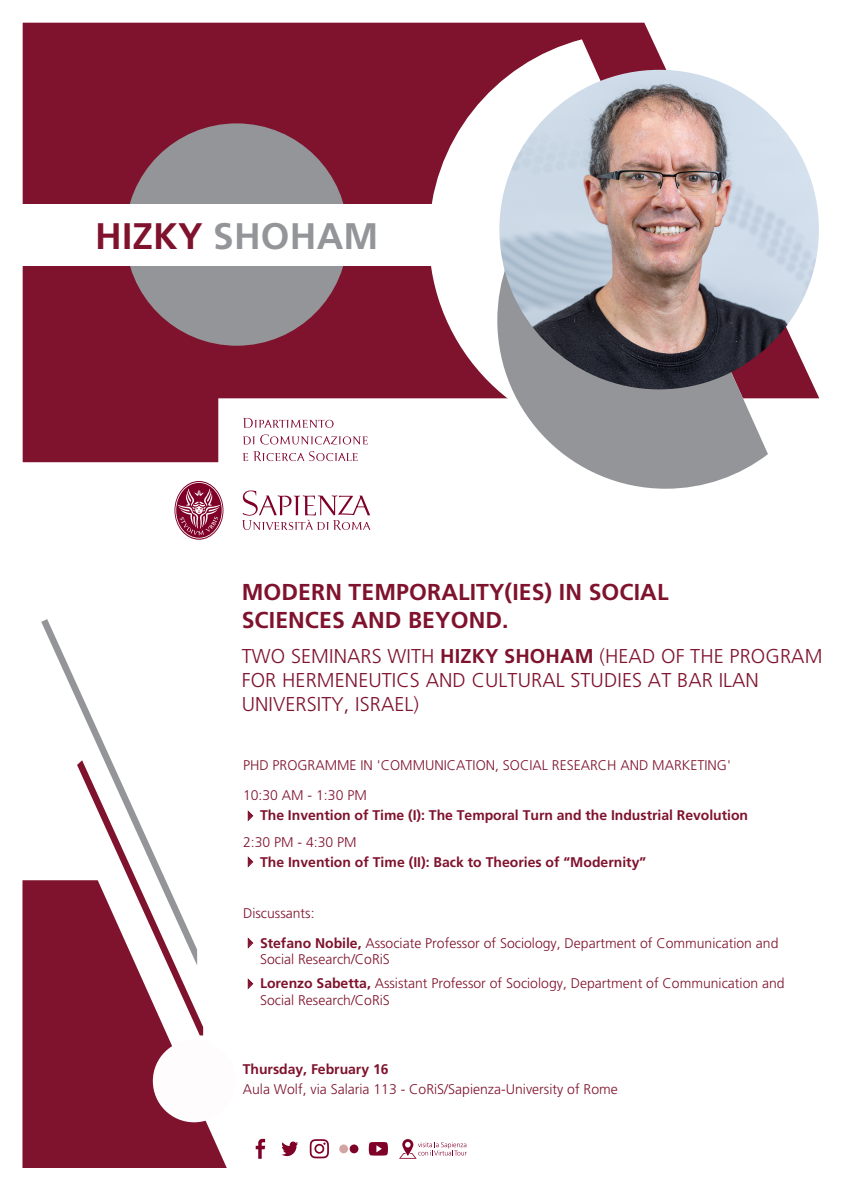
<style>
.page{position:relative;width:842px;height:1191px;background:#fff}
.page>*{position:absolute;margin:0;border:0;box-sizing:border-box;transform-origin:0 0}
.t1{font:700 36.9px "Frutiger LT Std";letter-spacing:.005em;color:#939598}
.t2{font:700 23px/27.6px "Frutiger LT Std";letter-spacing:.005em;color:#7f122c}
.t3{font:300 20px/24px "Frutiger LT Std";letter-spacing:.005em;color:#7f122c}
.t4{font:300 14px "Frutiger LT Std";color:#7f122c}
.t5{font:700 14px "Frutiger LT Std";color:#7f122c}
.s1{color:#7f122c}
.s2{font-weight:700}
</style>
<div class="page">
<svg style="left:256px;top:1138px;width:9px;height:20px"></svg>
<svg style="left:281px;top:1141px;width:17px;height:15px"></svg>
<svg style="left:369px;top:1142px;width:19px;height:13px"></svg>
<div style="left:339px;top:1144px;width:9px;height:9px;background:#d2a4a2;border-radius:50%"></div>
<div style="left:350px;top:1144px;width:8px;height:9px;background:#7f0128;border-radius:50%"></div>
<svg style="left:310px;top:1139px;width:19px;height:19px"></svg>
<svg style="left:399px;top:1139px;width:68px;height:19px"></svg>
<svg style="left:23px;top:23px;width:796px;height:439px;fill:#7f122c"></svg>
<svg style="left:247px;top:810px;width:7px;height:12px"></svg>
<svg style="left:247px;top:937px;width:7px;height:12px"></svg>
<svg style="left:247px;top:978px;width:7px;height:12px"></svg>
<svg style="left:247px;top:856px;width:7px;height:12px"></svg>
<svg style="left:22px;top:880px;width:205px;height:288px;fill:#7f122c"></svg>
<svg style="left:77px;top:880px;width:126px;height:155px"></svg>
<svg style="left:41px;top:619px;width:156px;height:346px"></svg>
<svg style="left:429px;top:39px;width:318px;height:403px"></svg>
<div style="left:125px;top:123px;width:223px;height:223px;background:#939598;border-radius:50%"></div>
<div style="left:153px;top:1039px;width:82px;height:83px;background:#fefcfd;border-radius:50%"></div>
<svg style="left:175px;top:482px;width:48px;height:56px"></svg>
<svg style="left:242px;top:490px;width:128px;height:40px"></svg>
<svg style="left:243px;top:418px;width:91px;height:10px"></svg>
<svg style="left:243px;top:434px;width:125px;height:11px"></svg>
<svg style="left:243px;top:451px;width:115px;height:10px"></svg>
<div style="left:2px;top:204px;width:486px;height:62px;background:#fff"></div>
<svg style="left:497px;top:155px;width:271px;height:334px;fill:#939598"></svg>
<img style="left:499px;top:70px;width:320px;height:319px;border-radius:160px">
<h1 class="t1" style="left:95px;top:215px;width:285px"><span class="s1">HIZKY</span> SHOHAM</h1>
<h2 class="t2" style="left:242px;top:578px;width:428px">MODERN TEMPORALITY(IES) IN SOCIAL<br>SCIENCES AND BEYOND.</h2>
<h3 class="t3" style="left:242px;top:644px;width:582px">TWO SEMINARS WITH <span class="s2">HIZKY SHOHAM</span> (HEAD OF THE PROGRAM<br>FOR HERMENEUTICS AND CULTURAL STUDIES AT BAR ILAN<br>UNIVERSITY, ISRAEL)</h3>
<p class="t4" style="left:243px;top:757px;width:489px">PHD PROGRAMME IN 'COMMUNICATION, SOCIAL RESEARCH AND MARKETING'</p>
<p class="t4" style="left:243px;top:787px;width:125px">10:30 AM - 1:30 PM</p>
<p class="t5" style="left:243px;top:807px;width:507px">✔ The Invention of Time (I): The Temporal Turn and the Industrial Revolution</p>
<p class="t4" style="left:243px;top:833px;width:115px">2:30 PM - 4:30 PM</p>
<p class="t5" style="left:243px;top:854px;width:405px">✔ The Invention of Time (II): Back to Theories of “Modernity”</p>
<p class="t4" style="left:243px;top:905px;width:73px">Discussants:</p>
<p class="t4" style="left:243px;top:934px;width:537px">✔ <span class="s2">Stefano Nobile,</span> Associate Professor of Sociology, Department of Communication and</p>
<p class="t4" style="left:243px;top:975px;width:543px">✔ <span class="s2">Lorenzo Sabetta,</span> Assistant Professor of Sociology, Department of Communication and</p>
<p class="t4" style="left:260px;top:951px;width:131px">Social Research/CoRiS</p>
<p class="t4" style="left:260px;top:992px;width:131px">Social Research/CoRiS</p>
<p class="t5" style="left:243px;top:1061px;width:147px">Thursday, February 16</p>
<p class="t4" style="left:243px;top:1081px;width:376px">Aula Wolf, via Salaria 113 - CoRiS/Sapienza-University of Rome</p>
</div>
